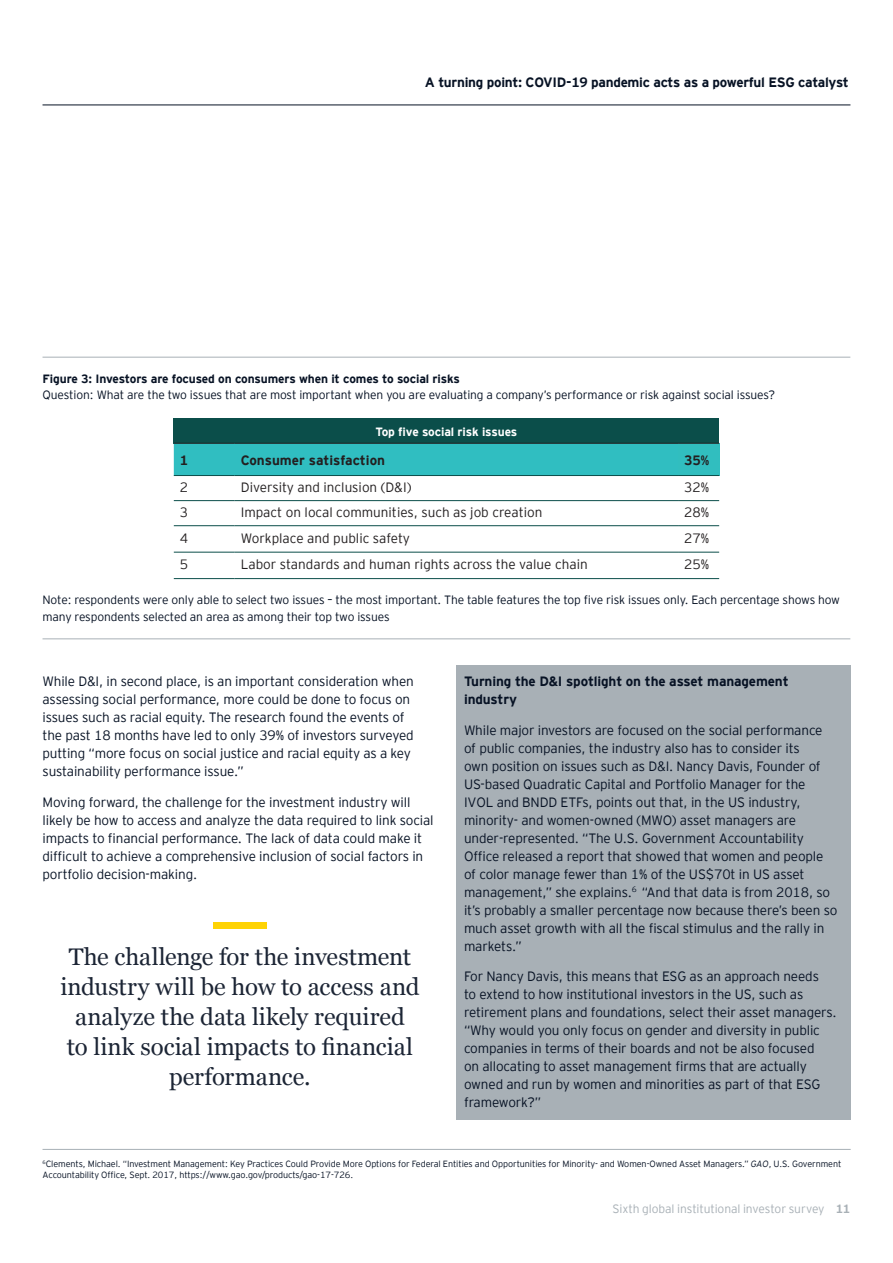
<style>
.page{position:relative;width:893px;height:1263px;background:#fff}
.page>*{position:absolute;margin:0;border:0;box-sizing:border-box;transform-origin:0 0}
.t1{font:24px/30px "Georgia";letter-spacing:-.005em;color:#1c2535;text-align:center}
.Nextwave_-_Body_Copy{font:300 13.5px/18px "EY Interstate";letter-spacing:-.01em;color:#071224}
.t2{font:300 13.5px "EY Interstate";color:#231f20}
.Paragraph_Style_3{font:700 13.5px "EY Interstate";letter-spacing:-.02em;color:#071224}
.Nextwave_-_Body_Copy-2{font:700 13.5px/18px "EY Interstate";letter-spacing:-.01em;color:#071224}
.t3{font:700 13.5px "EY Interstate";color:#231f20}
.Nextwave_-_Body_Copy-3{font:300 12px/16.5px "EY Interstate";letter-spacing:-.01em;color:#071224}
.t4{font:300 12px "EY Interstate";letter-spacing:-.01em;color:#a8b0b6}
.Nextwave_-_Body_Copy-4{font:700 12px "EY Interstate";letter-spacing:-.01em;color:#fff}
.Nextwave_-_Body_Copy-5{font:300 9px/10.5px "EY Interstate";letter-spacing:-.01em;color:#071224}
.s1{font-weight:700}
.s2{font-style:italic}
</style>
<div class="page">
<div style="left:456px;top:665px;width:394px;height:455px;background:#a8b0b6"></div>
<hr style="left:43px;top:357px;width:807px;height:1px;background:#a8b0b6">
<hr style="left:43px;top:105px;width:807px;height:1px;background:#071224">
<hr style="left:43px;top:638px;width:807px;height:1px;background:#a8b0b6">
<hr style="left:43px;top:1149px;width:808px;height:1px;background:#a8b0b6">
<div style="left:174px;top:418px;width:545px;height:25px;background:#0b4e4a"></div>
<div style="left:174px;top:444px;width:504px;height:31px;background:#30bec1"></div>
<div style="left:678px;top:443px;width:41px;height:32px;background:#31bebf"></div>
<hr style="left:174px;top:443px;width:61px;height:1px;background:#231f20">
<hr style="left:235px;top:443px;width:443px;height:1px;background:#231f20">
<hr style="left:678px;top:443px;width:41px;height:1px;background:#231f20">
<hr style="left:174px;top:475px;width:61px;height:1px;background:#0b4e4a">
<hr style="left:235px;top:475px;width:443px;height:1px;background:#0b4e4a">
<hr style="left:678px;top:475px;width:41px;height:1px;background:#0b4e4a">
<hr style="left:174px;top:500px;width:61px;height:1px;background:#0b4e4a">
<hr style="left:235px;top:500px;width:443px;height:1px;background:#0b4e4a">
<hr style="left:678px;top:500px;width:41px;height:1px;background:#0b4e4a">
<hr style="left:174px;top:525px;width:61px;height:1px;background:#0b4e4a">
<hr style="left:235px;top:525px;width:443px;height:1px;background:#0b4e4a">
<hr style="left:678px;top:525px;width:41px;height:1px;background:#0b4e4a">
<hr style="left:174px;top:552px;width:61px;height:1px;background:#0b4e4a">
<hr style="left:235px;top:552px;width:443px;height:1px;background:#0b4e4a">
<hr style="left:678px;top:552px;width:41px;height:1px;background:#0b4e4a">
<hr style="left:174px;top:578px;width:61px;height:1px;background:#0b4e4a">
<hr style="left:235px;top:578px;width:443px;height:1px;background:#0b4e4a">
<hr style="left:678px;top:578px;width:41px;height:1px;background:#0b4e4a">
<div style="left:213px;top:923px;width:54px;height:6px;background:#fed304"></div>
<p class="Paragraph_Style_3" style="left:425px;top:73px;width:425px">A turning point: COVID-19 pandemic acts as a powerful ESG catalyst</p>
<p class="Nextwave_-_Body_Copy-3" style="left:43px;top:369px;width:734px"><span class="s1">Figure 3: Investors are focused on consumers when it comes to social risks<br></span>Question: What are the two issues that are most important when you are evaluating a company’s performance or risk against social issues?</p>
<p class="Nextwave_-_Body_Copy-4" style="left:376px;top:423px;width:143px">Top five social risk issues</p>
<p class="t3" style="left:180px;top:450px;width:10px">1</p>
<p class="t3" style="left:241px;top:450px;width:146px">Consumer satisfaction</p>
<p class="t3" style="left:684px;top:450px;width:27px">35%</p>
<p class="t2" style="left:180px;top:478px;width:10px">2</p>
<p class="t2" style="left:241px;top:478px;width:172px">Diversity and inclusion (D&amp;I)</p>
<p class="t2" style="left:684px;top:478px;width:27px">32%</p>
<p class="t2" style="left:180px;top:503px;width:10px">3</p>
<p class="t2" style="left:241px;top:503px;width:303px">Impact on local communities, such as job creation</p>
<p class="t2" style="left:684px;top:503px;width:27px">28%</p>
<p class="t2" style="left:180px;top:528px;width:10px">4</p>
<p class="t2" style="left:241px;top:528px;width:171px">Workplace and public safety</p>
<p class="t2" style="left:684px;top:528px;width:27px">27%</p>
<p class="t2" style="left:180px;top:555px;width:10px">5</p>
<p class="t2" style="left:241px;top:555px;width:349px">Labor standards and human rights across the value chain</p>
<p class="t2" style="left:684px;top:555px;width:27px">25%</p>
<p class="Nextwave_-_Body_Copy-3" style="left:43px;top:591px;width:799px">Note: respondents were only able to select two issues – the most important. The table features the top five risk issues only. Each percentage shows how many respondents selected an area as among their top two issues</p>
<p class="Nextwave_-_Body_Copy" style="left:43px;top:671px;width:373px">While D&amp;I, in second place, is an important consideration when assessing social performance, more could be done to focus on issues such as racial equity. The research found the events of the past 18 months have led to only 39% of investors surveyed putting “more focus on social justice and racial equity as a key sustainability performance issue.”</p>
<p class="Nextwave_-_Body_Copy" style="left:43px;top:792px;width:393px">Moving forward, the challenge for the investment industry will likely be how to access and analyze the data required to link social impacts to financial performance. The lack of data could make it difficult to achieve a comprehensive inclusion of social factors in portfolio decision-making.</p>
<p class="t1" style="left:60px;top:941px;width:361px">The challenge for the investment industry will be how to access and analyze the data likely required<br>to link social impacts to financial performance.</p>
<p class="Nextwave_-_Body_Copy-2" style="left:464px;top:671px;width:326px">Turning the D&amp;I spotlight on the asset management industry</p>
<p class="Nextwave_-_Body_Copy" style="left:464px;top:720px;width:375px">While major investors are focused on the social performance of public companies, the industry also has to consider its<br>own position on issues such as D&amp;I. Nancy Davis, Founder of US-based Quadratic Capital and Portfolio Manager for the IVOL and BNDD ETFs, points out that, in the US industry, minority- and women-owned (MWO) asset managers are under-represented. “The U.S. Government Accountability Office released a report that showed that women and people of color manage fewer than 1% of the US$70t in US asset management,” she explains.<sup>6</sup> “And that data is from 2018, so it’s probably a smaller percentage now because there’s been so much asset growth with all the fiscal stimulus and the rally in markets.”</p>
<p class="Nextwave_-_Body_Copy" style="left:464px;top:967px;width:374px">For Nancy Davis, this means that ESG as an approach needs<br>to extend to how institutional investors in the US, such as retirement plans and foundations, select their asset managers. “Why would you only focus on gender and diversity in public companies in terms of their boards and not be also focused<br>on allocating to asset management firms that are actually owned and run by women and minorities as part of that ESG framework?”</p>
<p class="Nextwave_-_Body_Copy-5" style="left:43px;top:1158px;width:800px"><sup>6</sup>Clements, Michael. “Investment Management: Key Practices Could Provide More Options for Federal Entities and Opportunities for Minority- and Women-Owned Asset Managers.” <span class="s2">GAO</span>, U.S. Government<br>Accountability Office, Sept. 2017, https://www.gao.gov/products/gao-17-726.</p>
<p class="t4" style="left:613px;top:1200px;width:239px">Sixth global institutional investor survey <span class="s1">11</span></p>
</div>
